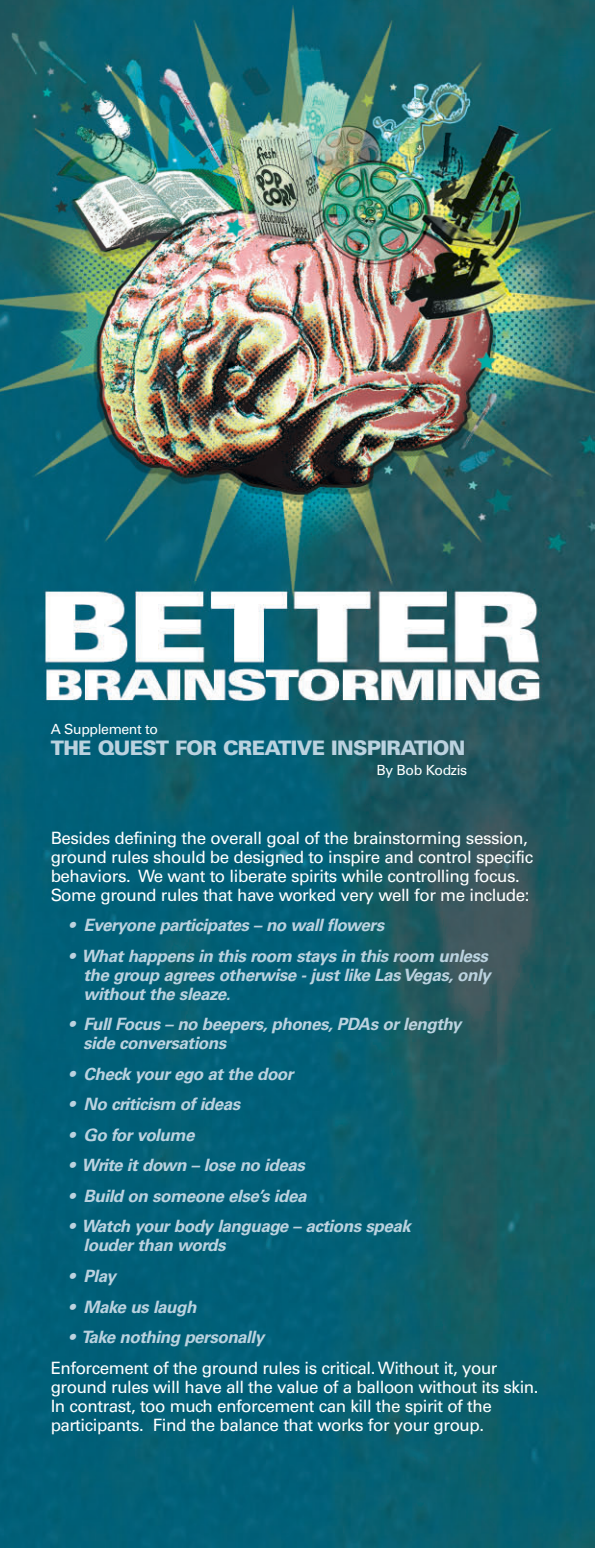
<style>
.page{position:relative;width:596px;height:1548px;background:#fff}
.page>*{position:absolute;margin:0;border:0;box-sizing:border-box;transform-origin:0 0}
.t1{font:900 20px "Univers";letter-spacing:-.035em;color:#bbd2df}
.t2{font:17px/19px "Univers";letter-spacing:-.03em;color:#fff}
.t3{font:italic 700 17px/19px "Univers";letter-spacing:-.03em;color:#bbd2df}
.t4{font:14px "Univers";letter-spacing:-.03em;color:#fff}
</style>
<div class="page">
<img style="left:0;top:0;width:594px;height:1548px">
<p class="t4" style="left:51px;top:724px;width:109px">A Supplement to</p>
<p class="t1" style="left:51px;top:741px;width:416px">THE QUEST FOR CREATIVE INSPIRATION</p>
<p class="t4" style="left:376px;top:765px;width:92px">By Bob Kodzis</p>
<p class="t2" style="left:51px;top:830px;width:484px">Besides defining the overall goal of the brainstorming session, ground rules should be designed to inspire and control specific behaviors. We want to liberate spirits while controlling focus.<br>Some ground rules that have worked very well for me include:</p>
<p class="t3" style="left:69px;top:917px;width:317px">• Everyone participates – no wall flowers</p>
<p class="t3" style="left:83px;top:948px;width:408px;text-indent:-15px">• What happens in this room stays in this room unless the group agrees otherwise - just like Las Vegas, only without the sleaze.</p>
<p class="t3" style="left:83px;top:1016px;width:379px;text-indent:-15px">• Full Focus – no beepers, phones, PDAs or lengthy side conversations</p>
<p class="t3" style="left:69px;top:1066px;width:226px">• Check your ego at the door</p>
<p class="t3" style="left:69px;top:1096px;width:173px">• No criticism of ideas</p>
<p class="t3" style="left:69px;top:1127px;width:127px">• Go for volume</p>
<p class="t3" style="left:69px;top:1157px;width:237px">• Write it down – lose no ideas</p>
<p class="t3" style="left:69px;top:1188px;width:239px">• Build on someone else’s idea</p>
<p class="t3" style="left:83px;top:1218px;width:328px;text-indent:-15px">• Watch your body language – actions speak louder than words</p>
<p class="t3" style="left:69px;top:1268px;width:49px">• Play</p>
<p class="t3" style="left:69px;top:1299px;width:129px">• Make us laugh</p>
<p class="t3" style="left:69px;top:1329px;width:197px">• Take nothing personally</p>
<p class="t2" style="left:51px;top:1360px;width:489px">Enforcement of the ground rules is critical. Without it, your ground rules will have all the value of a balloon without its skin.<br>In contrast, too much enforcement can kill the spirit of the participants. Find the balance that works for your group.</p>
</div>
